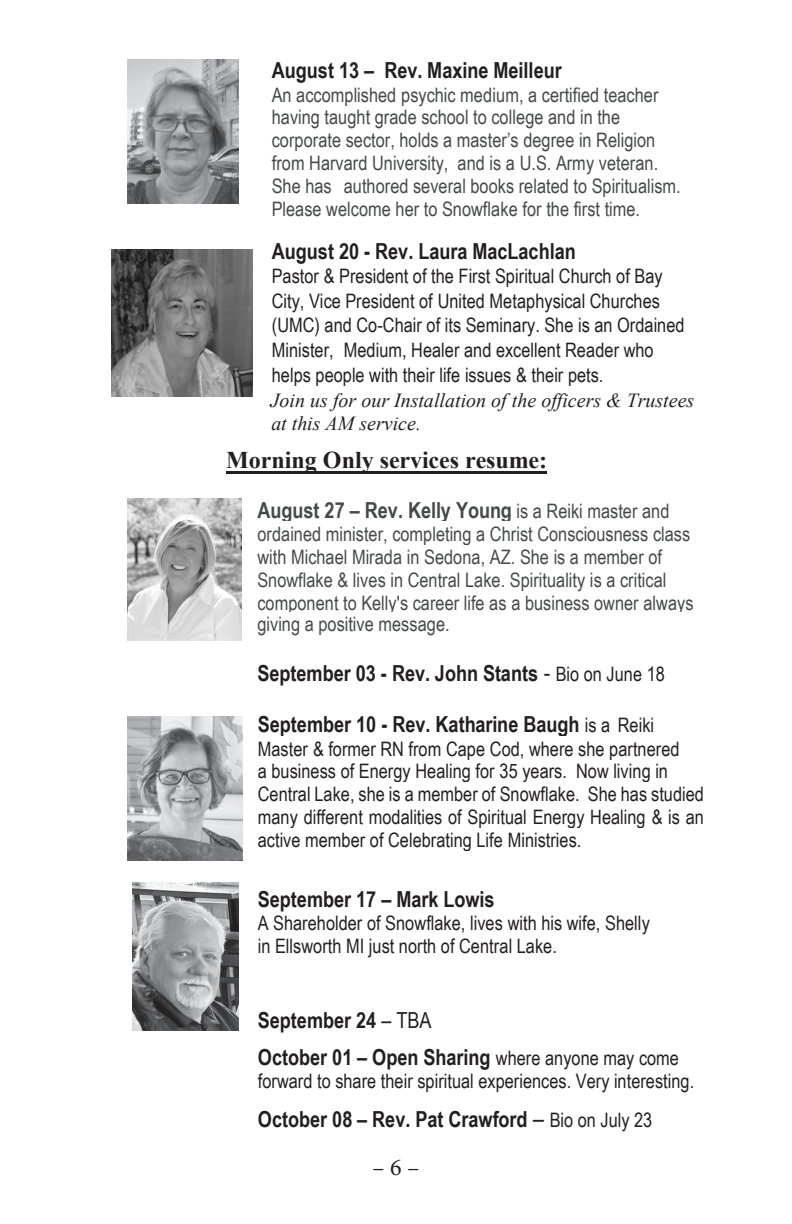
<style>
.page{position:relative;width:792px;height:1224px;background:#fff}
.page>*{position:absolute;margin:0;border:0;box-sizing:border-box;transform-origin:0 0}
.t1{font:700 24px "Times New Roman";letter-spacing:-.005em;color:#231f20}
.t2{font:24px "Minion Pro";color:#231f20}
.t3{font:700 22px/36.8px "Arial Narrow";color:#231f20}
.t4{font:700 22px "Arial Narrow";color:#474849}
.t5{font:20px/24.4px "Arial Narrow";color:#231f20}
.t6{font:20px/23px "Arial Narrow";color:#474849}
.s1{font-family:"Times New Roman";font-style:italic}
.s2{font-weight:400;font-size:20px}
.s3{font-weight:400;font-size:24px}
.s4{font-weight:400}
</style>
<div class="page">
<img style="left:111px;top:249px;width:142px;height:148px">
<img style="left:127px;top:59px;width:111px;height:145px">
<img style="left:132px;top:883px;width:106px;height:148px">
<img style="left:127px;top:499px;width:115px;height:141px">
<img style="left:128px;top:717px;width:114px;height:144px">
<hr style="left:227px;top:472px;width:320px;height:2px;background:#231f20">
<p class="t3" style="left:272px;top:51px;width:291px">August 13 – Rev. Maxine Meilleur</p>
<p class="t6" style="left:272px;top:82px;width:411px">An accomplished psychic medium, a certified teacher having taught grade school to college and in the corporate sector, holds a master’s degree in Religion from Harvard University, and is a U.S. Army veteran.<br>She has authored several books related to Spiritualism.<br>Please welcome her to Snowflake for the first time.</p>
<p class="t3" style="left:272px;top:232px;width:306px">August 20 - Rev. Laura MacLachlan</p>
<p class="t5" style="left:271px;top:263px;width:425px">Pastor &amp; President of the First Spiritual Church of Bay City, Vice President of United Metaphysical Churches (UMC) and Co-Chair of its Seminary. She is an Ordained Minister, Medium, Healer and excellent Reader who helps people with their life issues &amp; their pets.<br><span class="s1">Join us for our Installation of the officers &amp; Trustees at this AM service.</span></p>
<p class="t1" style="left:226px;top:442px;width:323px">Morning Only services resume:</p>
<p class="t4" style="left:257px;top:494px;width:414px">August 27 – Rev. Kelly Young <span class="s2">is a Reiki master and</span></p>
<p class="t6" style="left:257px;top:522px;width:438px">ordained minister, completing a Christ Consciousness class with Michael Mirada in Sedona, AZ. She is a member of Snowflake &amp; lives in Central Lake. Spirituality is a critical component to Kelly's career life as a business owner always</p>
<p class="t6" style="left:257px;top:612px;width:194px">giving a positive message.</p>
<p class="t3" style="left:257px;top:654px;width:409px">September 03 - Rev. John Stants <span class="s3">-</span> <span class="s2">Bio on June 18</span></p>
<p class="t3" style="left:258px;top:705px;width:398px">September 10 - Rev. Katharine Baugh <span class="s2">is a Reiki</span></p>
<p class="t5" style="left:258px;top:736px;width:448px;line-height:23px">Master &amp; former RN from Cape Cod, where she partnered<br>a business of Energy Healing for 35 years. Now living in Central Lake, she is a member of Snowflake. She has studied many different modalities of Spiritual Energy Healing &amp; is an active member of Celebrating Life Ministries.</p>
<p class="t3" style="left:258px;top:879px;width:238px">September 17 – Mark Lowis</p>
<p class="t5" style="left:258px;top:910px;width:394px;line-height:23px">A Shareholder of Snowflake, lives with his wife, Shelly in Ellsworth MI just north of Central Lake.</p>
<p class="t3" style="left:258px;top:1001px;width:423px">September 24 <span class="s4">– TBA<br></span>October 01 – Open Sharing <span class="s2">where anyone may come</span></p>
<p class="t5" style="left:258px;top:1068px;width:438px">forward to share their spiritual experiences. Very interesting.</p>
<p class="t3" style="left:258px;top:1099px;width:396px">October 08 – Rev. Pat Crawford <span class="s3">–</span> <span class="s2">Bio on July 23</span></p>
<p class="t2" style="left:372px;top:1152px;width:49px">– 6 –</p>
</div>
